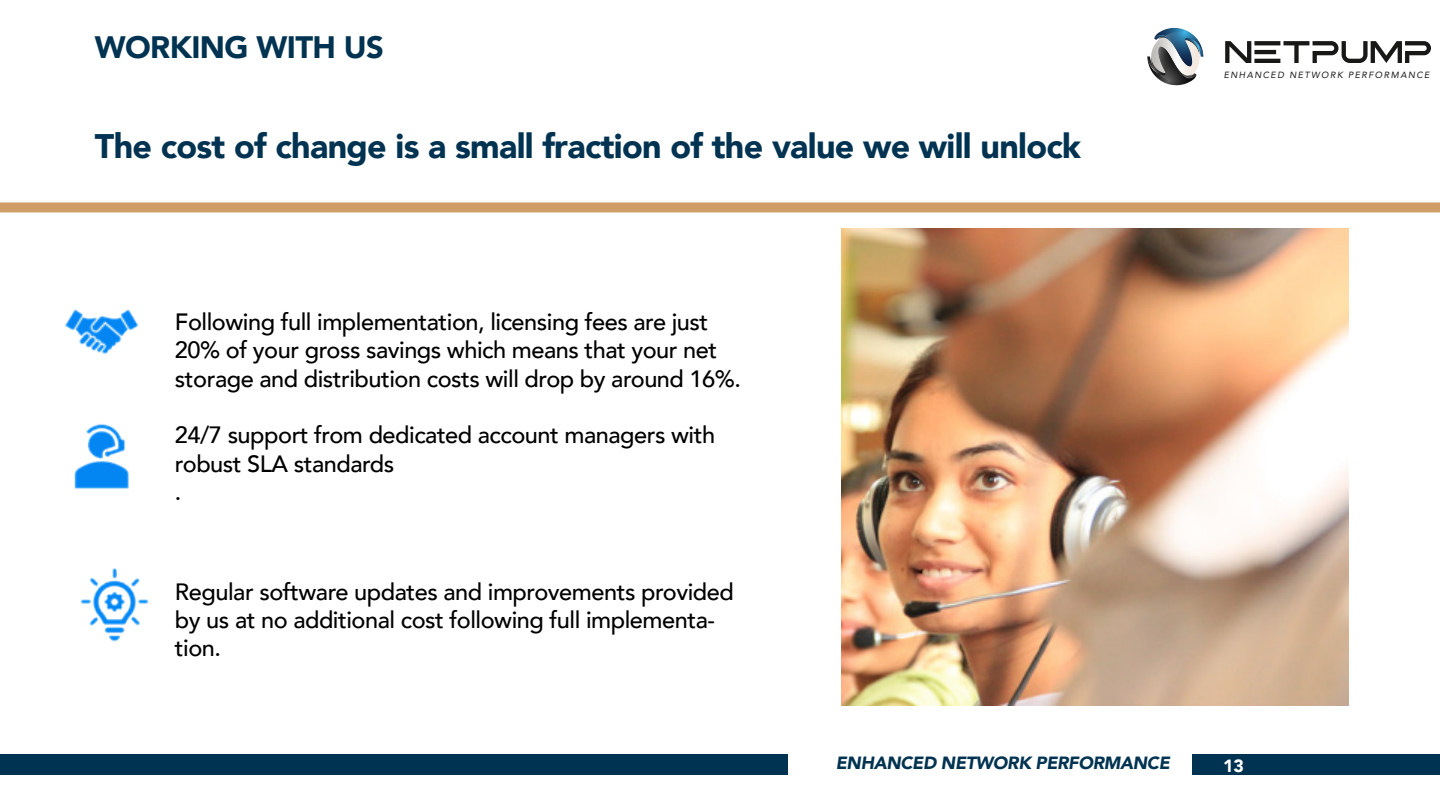
<style>
.page{position:relative;width:1440px;height:810px;background:#fff}
.page>*{position:absolute;margin:0;border:0;box-sizing:border-box;transform-origin:0 0}
.t1{font:900 34.05px "Avenir";letter-spacing:-.02em;color:#003351}
.t2{font:900 30.9px "Avenir";letter-spacing:-.02em;color:#003351}
.t3{font:500 23.55px/28.3px "Avenir";letter-spacing:-.02em;color:#000}
.t4{font:italic 900 17.7px "Avenir";letter-spacing:-.02em;color:#003351}
.t5{font:900 17.7px "Avenir";color:#fff}
.t6{font:italic 9px "Avenir";letter-spacing:.16em;color:#181817}
</style>
<div class="page">
<svg style="left:1225px;top:41px;width:206px;height:22px"></svg>
<svg style="left:1148px;top:28px;width:55px;height:57px"></svg>
<svg style="left:1192px;top:754px;width:159px;height:1px"></svg>
<div style="left:0;top:755px;width:788px;height:20px;background:#003351"></div>
<div style="left:1192px;top:755px;width:248px;height:20px;background:#003351"></div>
<div style="left:0;top:202px;width:1440px;height:10px;background:#d09d66"></div>
<img style="left:842px;top:228px;width:507px;height:477px">
<img style="left:65px;top:309px;width:84px;height:333px">
<h2 class="t2" style="left:95px;top:21px;width:291px">WORKING WITH US</h2>
<h1 class="t1" style="left:95px;top:117px;width:988px">The cost of change is a small fraction of the value we will unlock</h1>
<p class="t3" style="left:175px;top:307px;width:568px">Following full implementation, licensing fees are just<br>20% of your gross savings which means that your net storage and distribution costs will drop by around 16%.</p>
<p class="t3" style="left:175px;top:420px;width:542px">24/7 support from dedicated account managers with robust SLA standards<br>.</p>
<p class="t3" style="left:175px;top:576px;width:560px">Regular software updates and improvements provided by us at no additional cost following full implementa&shy;tion.</p>
<p class="t6" style="left:1224px;top:69px;width:207px">ENHANCED NETWORK PERFORMANCE</p>
<p class="t4" style="left:836px;top:748px;width:336px">ENHANCED NETWORK PERFORMANCE</p>
<p class="t5" style="left:1223px;top:751px;width:22px">13</p>
</div>
